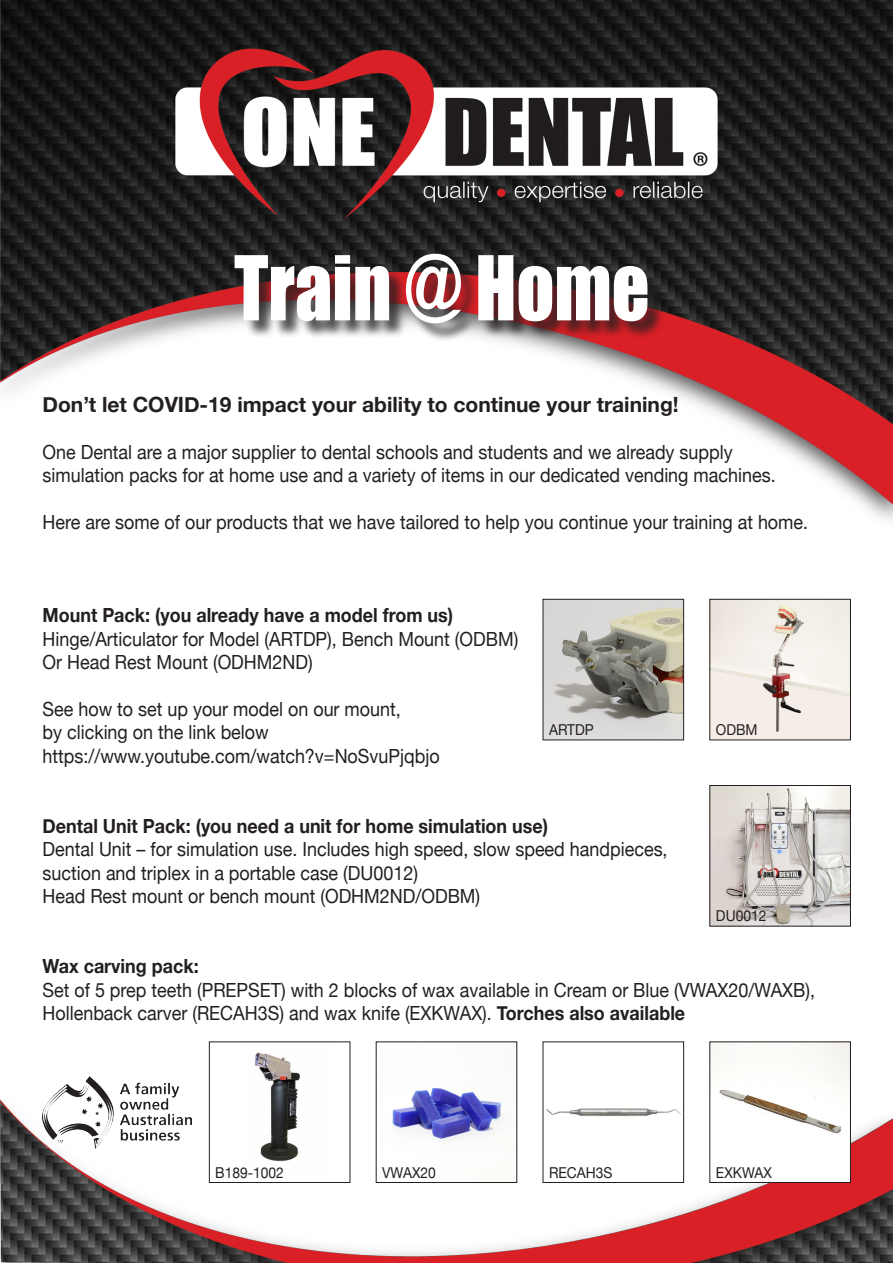
<style>
.page{position:relative;width:893px;height:1263px;background:#fff}
.page>*{position:absolute;margin:0;border:0;box-sizing:border-box;transform-origin:0 0}
.t1{font:82.5px "Impact";color:#fff;scale:.9 1}
.t2{font:700 21px "Helvetica Neue";color:#231f20}
.t3{font:19.5px "Helvetica Neue";color:#231f20;scale:.92 1}
.t4{font:700 19.5px "Helvetica Neue";color:#231f20;scale:.92 1}
.t5{font:15px "Helvetica Neue";color:#231f20;scale:.92 1}
.s1{font-weight:700}
</style>
<div class="page">
<img style="left:0;top:0;width:893px;height:1263px">
<div style="left:237px;top:256px;width:429px;height:87px;background:#231f20;opacity:.75"></div>
<img style="left:712px;top:601px;width:137px;height:137px">
<div style="left:710px;top:599px;width:141px;height:141px;border:1px solid #231f20"></div>
<img style="left:545px;top:601px;width:137px;height:137px">
<div style="left:543px;top:599px;width:141px;height:141px;border:1px solid #231f20"></div>
<img style="left:712px;top:787px;width:137px;height:137px">
<div style="left:710px;top:785px;width:141px;height:141px;border:1px solid #231f20"></div>
<img style="left:712px;top:1044px;width:137px;height:137px">
<div style="left:710px;top:1042px;width:141px;height:141px;border:1px solid #231f20"></div>
<img style="left:378px;top:1044px;width:137px;height:137px">
<img style="left:545px;top:1044px;width:137px;height:137px">
<div style="left:543px;top:1042px;width:141px;height:141px;border:1px solid #231f20"></div>
<img style="left:211px;top:1044px;width:137px;height:130px">
<div style="left:209px;top:1042px;width:141px;height:141px;border:1px solid #231f20"></div>
<img style="left:43px;top:1076px;width:148px;height:72px">
<p class="t1" style="left:234px;top:224px;width:463px">Train @ Home</p>
<p class="t2" style="left:43px;top:388px;width:638px">Don’t let COVID-19 impact your ability to continue your training!</p>
<p class="t3" style="left:43px;top:437px;width:752px">One Dental are a major supplier to dental schools and students and we already supply</p>
<p class="t3" style="left:43px;top:461px;width:798px">simulation packs for at home use and a variety of items in our dedicated vending machines.</p>
<p class="t3" style="left:43px;top:508px;width:834px">Here are some of our products that we have tailored to help you continue your training at home.</p>
<p class="t4" style="left:43px;top:600px;width:448px">Mount Pack: (you already have a model from us)</p>
<p class="t3" style="left:43px;top:625px;width:519px">Hinge/Articulator for Model (ARTDP), Bench Mount (ODBM)</p>
<p class="t3" style="left:43px;top:648px;width:295px">Or Head Rest Mount (ODHM2ND)</p>
<p class="t3" style="left:43px;top:695px;width:391px">See how to set up your model on our mount,</p>
<p class="t3" style="left:43px;top:718px;width:247px">by clicking on the link below</p>
<p class="t3" style="left:43px;top:742px;width:433px">https://www.youtube.com/watch?v=NoSvuPjqbjo</p>
<p class="t5" style="left:549px;top:719px;width:50px">ARTDP</p>
<p class="t5" style="left:716px;top:719px;width:47px">ODBM</p>
<p class="t4" style="left:43px;top:811px;width:551px">Dental Unit Pack: (you need a unit for home simulation use)</p>
<p class="t3" style="left:43px;top:835px;width:681px">Dental Unit – for simulation use. Includes high speed, slow speed handpieces,</p>
<p class="t3" style="left:43px;top:859px;width:410px">suction and triplex in a portable case (DU0012)</p>
<p class="t3" style="left:43px;top:882px;width:477px">Head Rest mount or bench mount (ODHM2ND/ODBM)</p>
<p class="t5" style="left:716px;top:905px;width:56px">DU0012</p>
<p class="t4" style="left:43px;top:951px;width:171px">Wax carving pack:</p>
<p class="t3" style="left:43px;top:976px;width:841px">Set of 5 prep teeth (PREPSET) with 2 blocks of wax available in Cream or Blue (VWAX20/WAXB),</p>
<p class="t3" style="left:43px;top:999px;width:700px">Hollenback carver (RECAH3S) and wax knife (EXKWAX). <span class="s1">Torches also available</span></p>
<p class="t5" style="left:215px;top:1162px;width:76px">B189-1002</p>
<p class="t5" style="left:382px;top:1162px;width:60px">VWAX20</p>
<p class="t5" style="left:549px;top:1162px;width:70px">RECAH3S</p>
<p class="t5" style="left:716px;top:1162px;width:62px">EXKWAX</p>
</div>
